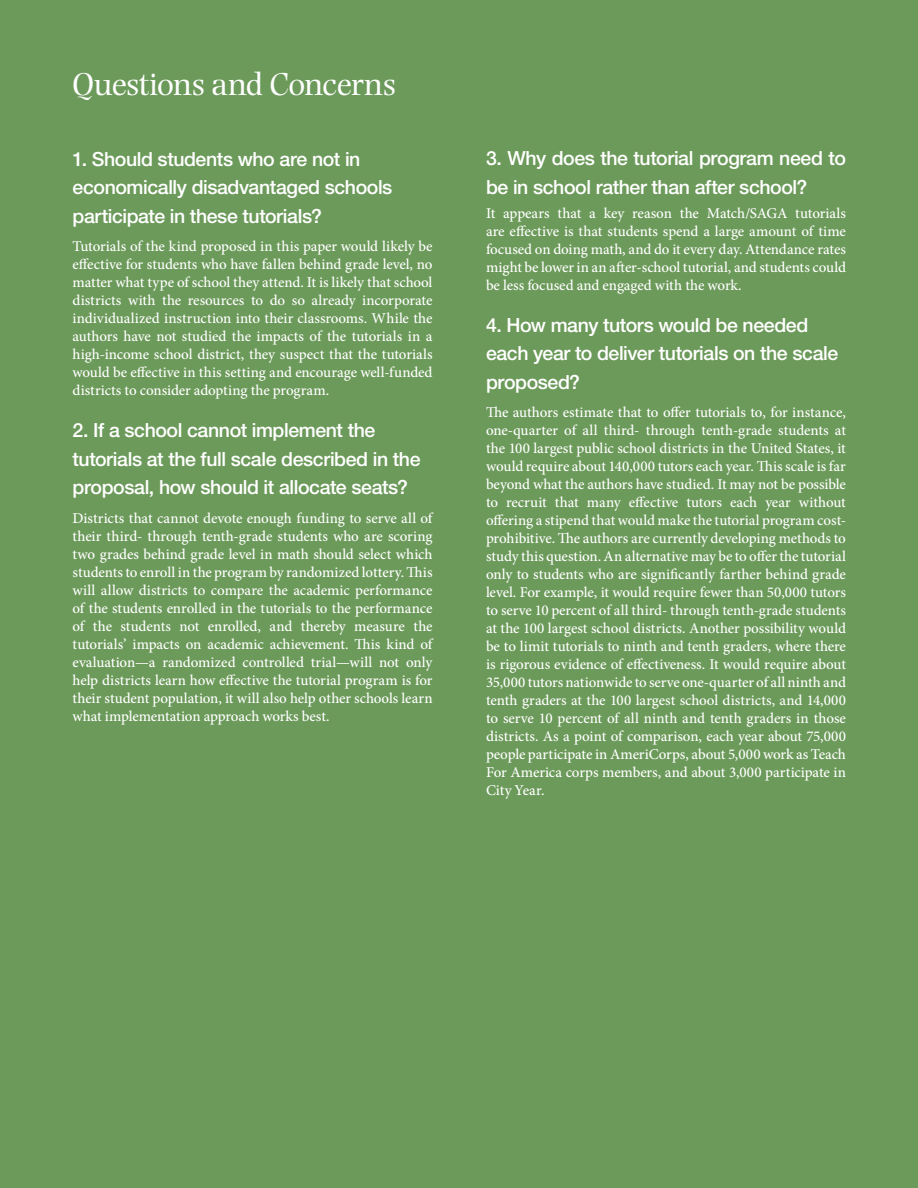
<style>
.page{position:relative;width:918px;height:1188px;background:#6c9a5a}
.page>*{position:absolute;margin:0;border:0;box-sizing:border-box;transform-origin:0 0}
.t1{font:33px "Photina MT Std";letter-spacing:-.01em;color:#fff}
.t2{font:500 19.5px/28.5px "Helvetica Neue LT Std";letter-spacing:-.02em;color:#fff}
.t3{font:500 15px/18px "Minion Pro";letter-spacing:-.005em;color:#fff;text-align:justify}
</style>
<div class="page">
<h1 class="t1" style="left:73px;top:66px;width:325px">Questions and Concerns</h1>
<h2 class="t2" style="left:73px;top:145px;width:321px">1. Should students who are not in economically disadvantaged schools participate in these tutorials?</h2>
<p class="t3" style="left:73px;top:238px;width:362px">Tutorials of the kind proposed in this paper would likely be effective for students who have fallen behind grade level, no matter what type of school they attend. It is likely that school districts with the resources to do so already incorporate individualized instruction into their classrooms. While the authors have not studied the impacts of the tutorials in a high-income school district, they suspect that the tutorials would be effective in this setting and encourage well-funded districts to consider adopting the program.</p>
<h2 class="t2" style="left:73px;top:416px;width:350px">2. If a school cannot implement the tutorials at the full scale described in the proposal, how should it allocate seats?</h2>
<p class="t3" style="left:73px;top:509px;width:362px">Districts that cannot devote enough funding to serve all of their third- through tenth-grade students who are scoring two grades behind grade level in math should select which students to enroll in the program by randomized lottery. This will allow districts to compare the academic performance of the students enrolled in the tutorials to the performance of the students not enrolled, and thereby measure the tutorials’ impacts on academic achievement. This kind of evaluation—a randomized controlled trial—will not only help districts learn how effective the tutorial program is for their student population, it will also help other schools learn what implementation approach works best.</p>
<h2 class="t2" style="left:486px;top:144px;width:361px">3. Why does the tutorial program need to be in school rather than after school?</h2>
<p class="t3" style="left:486px;top:204px;width:362px">It appears that a key reason the Match/SAGA tutorials are effective is that students spend a large amount of time focused on doing math, and do it every day. Attendance rates might be lower in an after-school tutorial, and students could be less focused and engaged with the work.</p>
<h2 class="t2" style="left:486px;top:310px;width:354px">4. How many tutors would be needed each year to deliver tutorials on the scale proposed?</h2>
<p class="t3" style="left:486px;top:403px;width:362px">The authors estimate that to offer tutorials to, for instance, one-quarter of all third- through tenth-grade students at the 100 largest public school districts in the United States, it would require about 140,000 tutors each year. This scale is far beyond what the authors have studied. It may not be possible to recruit that many effective tutors each year without offering a stipend that would make the tutorial program cost&shy;prohibitive. The authors are currently developing methods to study this question. An alternative may be to offer the tutorial only to students who are significantly farther behind grade level. For example, it would require fewer than 50,000 tutors to serve 10 percent of all third- through tenth-grade students at the 100 largest school districts. Another possibility would be to limit tutorials to ninth and tenth graders, where there is rigorous evidence of effectiveness. It would require about 35,000 tutors nationwide to serve one-quarter of all ninth and tenth graders at the 100 largest school districts, and 14,000 to serve 10 percent of all ninth and tenth graders in those districts. As a point of comparison, each year about 75,000 people participate in AmeriCorps, about 5,000 work as Teach For America corps members, and about 3,000 participate in City Year.</p>
</div>
